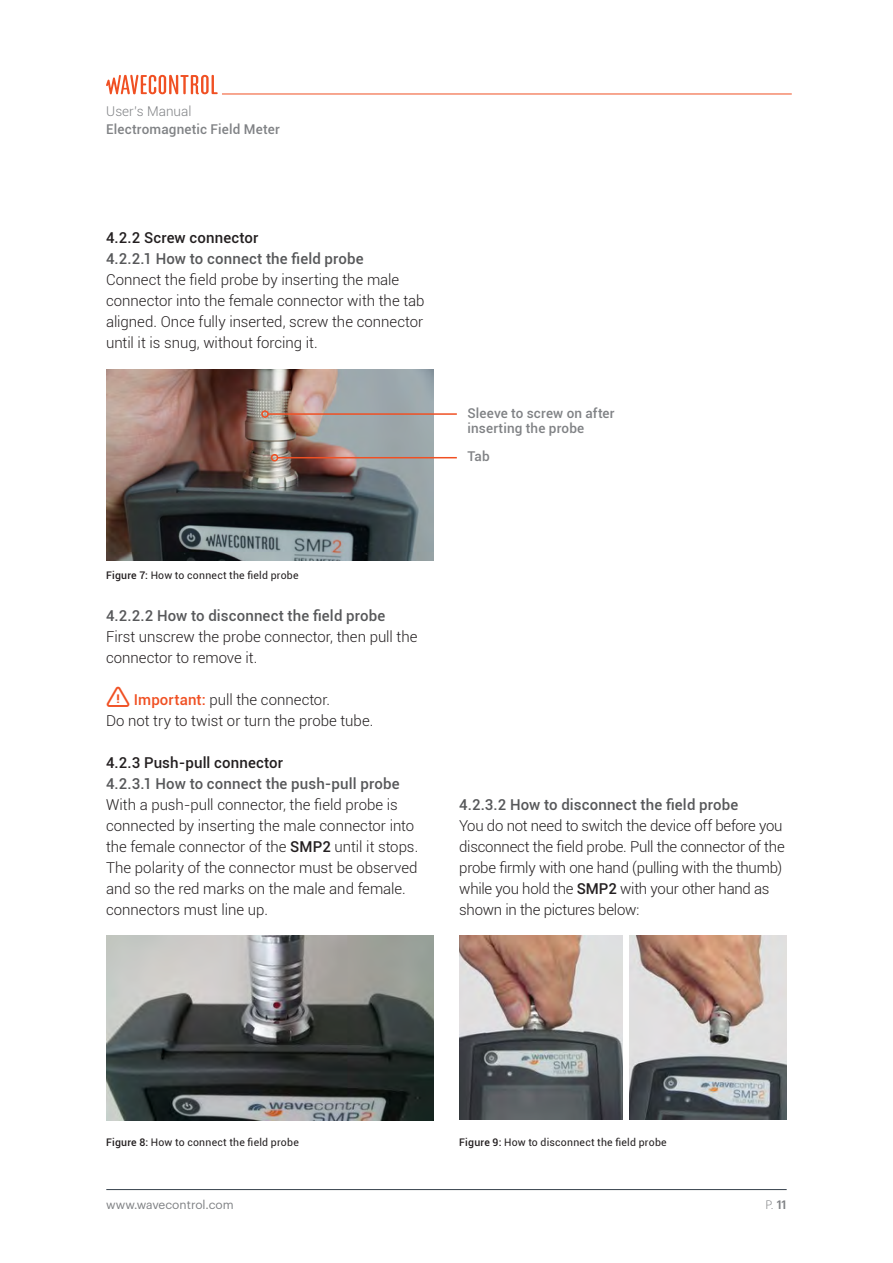
<style>
.page{position:relative;width:893px;height:1263px;background:#fff}
.page>*{position:absolute;margin:0;border:0;box-sizing:border-box;transform-origin:0 0}
.txt_2{font:300 15px/21px "Roboto";letter-spacing:-.005em;color:#231f20}
.t1{font:500 15px "Roboto";letter-spacing:.01em;color:#57585a}
.text_important{font:300 15px/21px "Roboto";color:#231f20}
.t2{font:500 15px "Roboto";letter-spacing:.01em;color:#231f20}
.t3{font:500 13.5px/15px "Roboto";letter-spacing:.01em;color:#808285}
.t4{font:300 13.5px "Roboto";letter-spacing:.005em;color:#808285}
.t5{font:12px "Graphik";color:#808285}
.t6{font:300 12px "Graphik";color:#808285}
.peu_foto{font:10.5px "Roboto";letter-spacing:.025em;color:#231f20}
.s1{font-weight:500}
.s2{font-weight:500;color:#f05023}
</style>
<div class="page">
<hr style="left:106px;top:1189px;width:681px;height:1px;background:#35404b">
<hr style="left:222px;top:94px;width:570px;height:1px;background:#f05023">
<svg style="left:106px;top:75px;width:112px;height:19px"></svg>
<img style="left:106px;top:369px;width:328px;height:191px">
<hr style="left:268px;top:413px;width:189px;height:2px;background:#f05023">
<div style="left:261px;top:410px;width:8px;height:8px;border:2px solid #f05023;border-radius:50%"></div>
<hr style="left:278px;top:457px;width:179px;height:1px;background:#f05023">
<div style="left:271px;top:454px;width:7px;height:7px;border:2px solid #f05023;border-radius:50%"></div>
<img style="left:459px;top:935px;width:164px;height:185px">
<img style="left:629px;top:935px;width:158px;height:185px">
<img style="left:106px;top:936px;width:328px;height:184px">
<p class="t4" style="left:106px;top:102px;width:87px">User’s Manual</p>
<p class="t3" style="left:106px;top:121px;width:175px">Electromagnetic Field Meter</p>
<p class="t2" style="left:106px;top:227px;width:154px">4.2.2 Screw connector</p>
<p class="t1" style="left:106px;top:248px;width:259px">4.2.2.1 How to connect the field probe</p>
<p class="txt_2" style="left:106px;top:269px;width:320px">Connect the field probe by inserting the male connector into the female connector with the tab aligned. Once fully inserted, screw the connector until it is snug, without forcing it.</p>
<p class="t3" style="left:467px;top:405px;width:149px">Sleeve to screw on after inserting the probe</p>
<p class="t3" style="left:467px;top:448px;width:24px">Tab</p>
<p class="peu_foto" style="left:106px;top:568px;width:194px"><span class="s1">Figure 7:</span> How to connect the field probe</p>
<p class="t1" style="left:106px;top:605px;width:281px">4.2.2.2 How to disconnect the field probe</p>
<p class="txt_2" style="left:106px;top:626px;width:313px">First unscrew the probe connector, then pull the connector to remove it.</p>
<p class="text_important" style="left:106px;top:689px;width:269px;text-indent:28px"><span class="s2">Important:</span> pull the connector.<br>Do not try to twist or turn the probe tube.</p>
<p class="t2" style="left:106px;top:752px;width:179px">4.2.3 Push-pull connector</p>
<p class="t1" style="left:106px;top:773px;width:295px">4.2.3.1 How to connect the push-pull probe</p>
<p class="txt_2" style="left:106px;top:794px;width:314px">With a push-pull connector, the field probe is connected by inserting the male connector into the female connector of the <span class="s1">SMP2</span> until it stops.<br>The polarity of the connector must be observed and so the red marks on the male and female. connectors must line up.</p>
<p class="t1" style="left:459px;top:794px;width:281px">4.2.3.2 How to disconnect the field probe</p>
<p class="txt_2" style="left:459px;top:815px;width:327px">You do not need to switch the device off before you disconnect the field probe. Pull the connector of the probe firmly with one hand (pulling with the thumb) while you hold the <span class="s1">SMP2</span> with your other hand as shown in the pictures below:</p>
<p class="peu_foto" style="left:106px;top:1135px;width:194px"><span class="s1">Figure 8:</span> How to connect the field probe</p>
<p class="peu_foto" style="left:459px;top:1135px;width:209px"><span class="s1">Figure 9:</span> How to disconnect the field probe</p>
<p class="t5" style="left:106px;top:1196px;width:129px">www.wavecontrol.com</p>
<p class="t6" style="left:765px;top:1196px;width:23px">P. <span class="s1">11</span></p>
</div>
